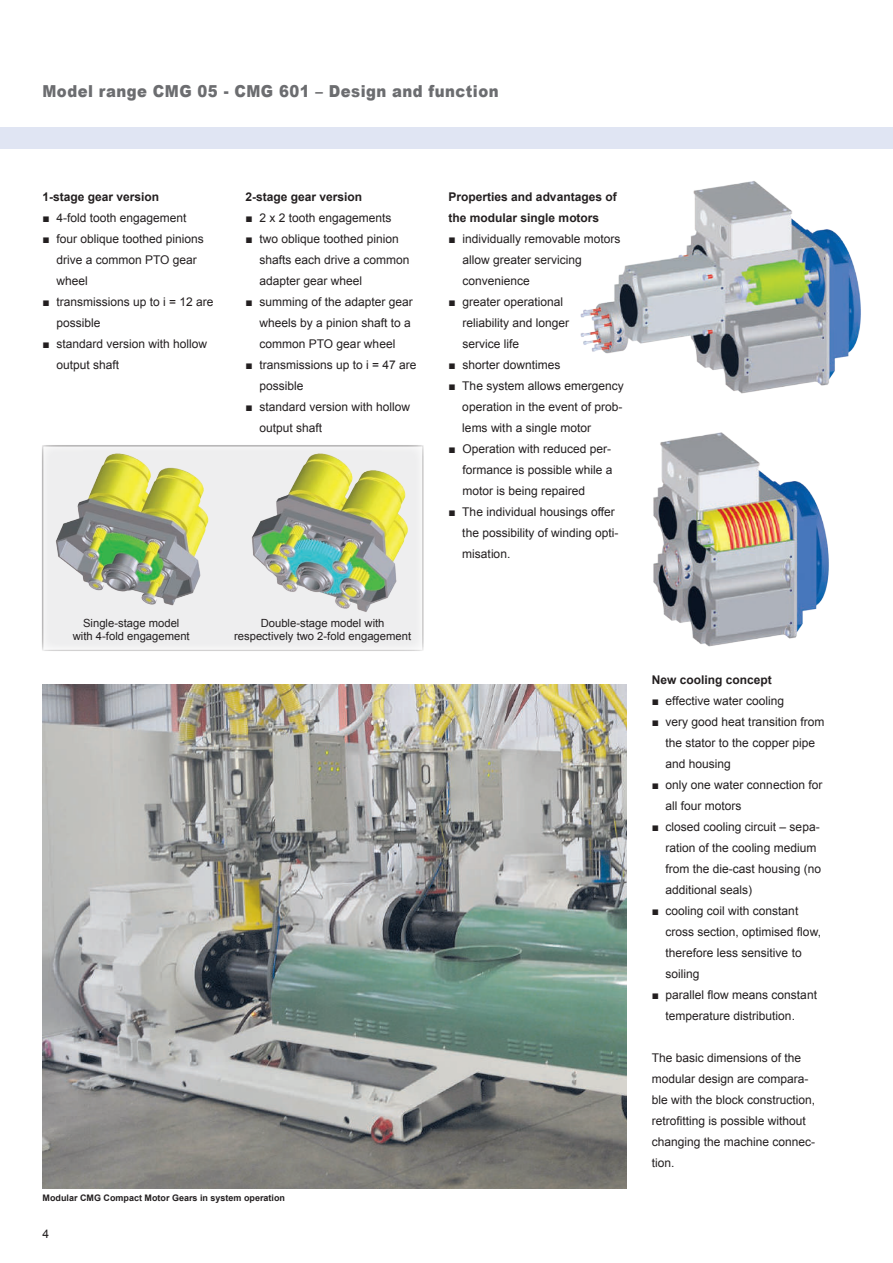
<style>
.page{position:relative;width:893px;height:1263px;background:#fff}
.page>*{position:absolute;margin:0;border:0;box-sizing:border-box;transform-origin:0 0}
.t1{font:900 16.5px "Arial";letter-spacing:.03em;color:#6c6d70;scale:.9 1}
.t2{font:12px/21px "Arial";color:#231f20}
.t3{font:700 12px/21px "Arial";color:#231f20}
.t4{font:11.25px/13.5px "Arial";color:#231f20;text-align:center}
.t5{font:700 9px "Arial";color:#231f20}
</style>
<div class="page">
<div style="left:0;top:128px;width:893px;height:21px;background:#e0e5f3"></div>
<div style="left:43px;top:446px;width:380px;height:205px;background:#eeeeef"></div>
<img style="left:53px;top:445px;width:362px;height:167px">
<img style="left:43px;top:684px;width:583px;height:504px">
<img style="left:580px;top:181px;width:281px;height:213px">
<img style="left:653px;top:432px;width:176px;height:215px">
<h1 class="t1" style="left:43px;top:79px;width:508px">Model range CMG 05 - CMG 601 – Design and function</h1>
<p class="t3" style="left:43px;top:187px;width:118px">1-stage gear version</p>
<p class="t2" style="left:43px;top:207px;width:145px">■ 4-fold tooth engagement</p>
<p class="t2" style="left:56px;top:228px;width:149px;text-indent:-14px">■ four oblique toothed pinions drive a common PTO gear wheel</p>
<p class="t2" style="left:56px;top:291px;width:159px;text-indent:-14px">■ transmissions up to i = 12 are possible</p>
<p class="t2" style="left:56px;top:333px;width:152px;text-indent:-14px">■ standard version with hollow output shaft</p>
<p class="t3" style="left:246px;top:187px;width:118px">2-stage gear version</p>
<p class="t2" style="left:246px;top:207px;width:148px">■ 2 x 2 tooth engagements</p>
<p class="t2" style="left:259px;top:228px;width:152px;text-indent:-14px">■ two oblique toothed pinion shafts each drive a common adapter gear wheel</p>
<p class="t2" style="left:259px;top:291px;width:155px;text-indent:-14px">■ summing of the adapter gear wheels by a pinion shaft to a common PTO gear wheel</p>
<p class="t2" style="left:259px;top:354px;width:159px;text-indent:-14px">■ transmissions up to i = 47 are possible</p>
<p class="t2" style="left:259px;top:396px;width:152px;text-indent:-14px">■ standard version with hollow output shaft</p>
<p class="t4" style="left:73px;top:616px;width:118px">Single-stage model with 4-fold engagement</p>
<p class="t4" style="left:234px;top:616px;width:178px">Double-stage model with respectively two 2-fold engagement</p>
<p class="t5" style="left:43px;top:1192px;width:244px">Modular CMG Compact Motor Gears in system operation</p>
<p class="t2" style="left:43px;top:1223px;width:8px">4</p>
<p class="t3" style="left:449px;top:187px;width:170px">Properties and advantages of the modular single motors</p>
<p class="t2" style="left:463px;top:228px;width:160px;text-indent:-14px">■ individually removable motors allow greater servicing convenience</p>
<p class="t2" style="left:463px;top:291px;width:108px;text-indent:-14px">■ greater operational reliability and longer service life</p>
<p class="t2" style="left:449px;top:354px;width:113px">■ shorter downtimes</p>
<p class="t2" style="left:462px;top:375px;width:163px;text-align:justify;text-indent:-14px">■ The system allows emergency operation in the event of prob&shy;lems with a single motor</p>
<p class="t2" style="left:463px;top:438px;width:152px;text-align:justify;text-indent:-14px">■ Operation with reduced per&shy;formance is possible while a motor is being repaired</p>
<p class="t2" style="left:462px;top:501px;width:158px;text-indent:-14px">■ The individual housings offer the possibility of winding opti&shy;misation.</p>
<p class="t3" style="left:652px;top:670px;width:122px">New cooling concept</p>
<p class="t2" style="left:652px;top:690px;width:134px">■ effective water cooling</p>
<p class="t2" style="left:666px;top:711px;width:160px;text-indent:-14px">■ very good heat transition from the stator to the copper pipe and housing</p>
<p class="t2" style="left:666px;top:774px;width:158px;text-indent:-14px">■ only one water connection for all four motors</p>
<p class="t2" style="left:666px;top:816px;width:157px;text-indent:-14px">■ closed cooling circuit – sepa&shy;ration of the cooling medium from the die-cast housing (no additional seals)</p>
<p class="t2" style="left:666px;top:900px;width:157px;text-indent:-14px">■ cooling coil with constant cross section, optimised flow, therefore less sensitive to soiling</p>
<p class="t2" style="left:666px;top:984px;width:153px;text-indent:-14px">■ parallel flow means constant temperature distribution.</p>
<p class="t2" style="left:652px;top:1047px;width:165px">The basic dimensions of the modular design are compara&shy;ble with the block construction, retrofitting is possible without changing the machine connec&shy;tion.</p>
</div>
